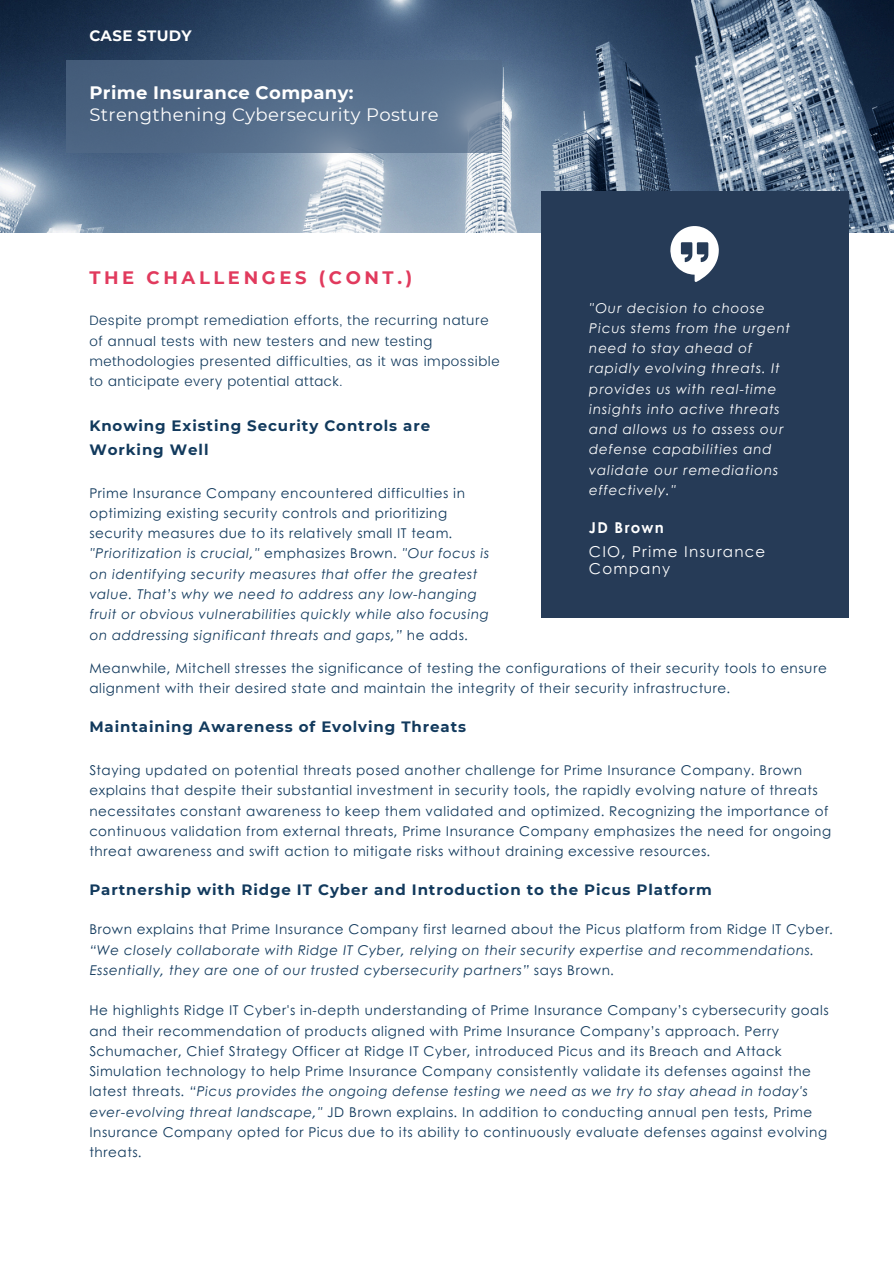
<style>
.page{position:relative;width:894px;height:1264px;background:#fff}
.page>*{position:absolute;margin:0;border:0;box-sizing:border-box;transform-origin:0 0}
.t1{font:18px/22.5px "Montserrat";letter-spacing:.02em;color:#fff}
.t2{font:700 18px "Montserrat";letter-spacing:.2em;color:#e13a5d}
.t3{font:700 15px/23.7px "Montserrat";letter-spacing:.06em;color:#123a5d}
.t4{font:15px/16.8px "Century Gothic";letter-spacing:.08em;color:#fff}
.t5{font:700 15px "Montserrat";letter-spacing:.02em;color:#fff}
.t6{font:700 15px "Century Gothic";letter-spacing:.08em;color:#fff}
.t7{font:13.5px/20.2px "Century Gothic";letter-spacing:.04em;color:#123a5d}
.t8{font:italic 13.5px/20.2px "Century Gothic";letter-spacing:.04em;color:#123a5d}
.t9{font:italic 13.5px/20.2px "Century Gothic";letter-spacing:.06em;color:#fff}
.t10{font:300 13.5px/20.2px "Poppins";letter-spacing:.04em;color:#123a5d}
.s1{font-weight:700}
.s2{font-style:normal}
.s3{font-style:italic}
</style>
<div class="page">
<img style="left:0;top:0;width:893px;height:233px">
<div style="left:540px;top:191px;width:308px;height:426px;background:#263b57"></div>
<svg style="left:670px;top:226px;width:48px;height:56px"></svg>
<svg style="left:66px;top:60px;width:435px;height:93px;fill:#536b89"></svg>
<h4 class="t5" style="left:89px;top:27px;width:104px">CASE STUDY</h4>
<p class="t1" style="left:89px;top:81px;width:351px"><span class="s1">Prime Insurance Company:<br></span>Strengthening Cybersecurity Posture</p>
<p class="t2" style="left:89px;top:266px;width:324px">THE CHALLENGES (CONT.)</p>
<h4 class="t10" style="left:89px;top:310px;width:411px">Despite prompt remediation efforts, the recurring nature of annual tests with new testers and new testing methodologies presented difficulties, as it was impossible to anticipate every potential attack.</h4>
<h4 class="t3" style="left:89px;top:414px;width:342px">Knowing Existing Security Controls are<br>Working Well</h4>
<h1 class="t8" style="left:89px;top:482px;width:401px"><span class="s2">Prime Insurance Company encountered difficulties in optimizing existing security controls and prioritizing security measures due to its relatively small IT team. </span>"Prioritization is crucial," <span class="s2">emphasizes Brown.</span> "Our focus is on identifying security measures that offer the greatest value. That’s why we need to address any low-hanging fruit or obvious vulnerabilities quickly while also focusing on addressing significant threats and gaps,” <span class="s2">he adds.</span></h1>
<h3 class="t9" style="left:588px;top:297px;width:202px">"Our decision to choose<br>Picus stems from the urgent need to stay ahead of rapidly evolving threats. It provides us with real-time insights into active threats and allows us to assess our defense capabilities and validate our remediations effectively."</h3>
<h2 class="t6" style="left:588px;top:516px;width:76px">JD Brown</h2>
<p class="t4" style="left:588px;top:542px;width:178px">CIO, Prime Insurance<br>Company</p>
<h5 class="t7" style="left:89px;top:657px;width:738px">Meanwhile, Mitchell stresses the significance of testing the configurations of their security tools to ensure alignment with their desired state and maintain the integrity of their security infrastructure.</h5>
<p class="t3" style="left:89px;top:714px;width:378px">Maintaining Awareness of Evolving Threats</p>
<p class="t7" style="left:89px;top:759px;width:743px">Staying updated on potential threats posed another challenge for Prime Insurance Company. Brown explains that despite their substantial investment in security tools, the rapidly evolving nature of threats necessitates constant awareness to keep them validated and optimized. Recognizing the importance of continuous validation from external threats, Prime Insurance Company emphasizes the need for ongoing threat awareness and swift action to mitigate risks without draining excessive resources.</p>
<p class="t3" style="left:89px;top:877px;width:624px">Partnership with Ridge IT Cyber and Introduction to the Picus Platform</p>
<h4 class="t8" style="left:89px;top:918px;width:745px"><span class="s2">Brown explains that Prime Insurance Company first learned about the Picus platform from Ridge IT Cyber. </span>“We closely collaborate with Ridge IT Cyber, relying on their security expertise and recommendations.<br>Essentially, they are one of our trusted cybersecurity partners” <span class="s2">says Brown.</span></h4>
<p class="t7" style="left:89px;top:999px;width:740px">He highlights Ridge IT Cyber's in-depth understanding of Prime Insurance Company’s cybersecurity goals and their recommendation of products aligned with Prime Insurance Company’s approach. Perry Schumacher, Chief Strategy Officer at Ridge IT Cyber, introduced Picus and its Breach and Attack Simulation technology to help Prime Insurance Company consistently validate its defenses against the latest threats. <span class="s3">“Picus provides the ongoing defense testing we need as we try to stay ahead in today's ever-evolving threat landscape,"</span> JD Brown explains. In addition to conducting annual pen tests, Prime Insurance Company opted for Picus due to its ability to continuously evaluate defenses against evolving threats.</p>
</div>
